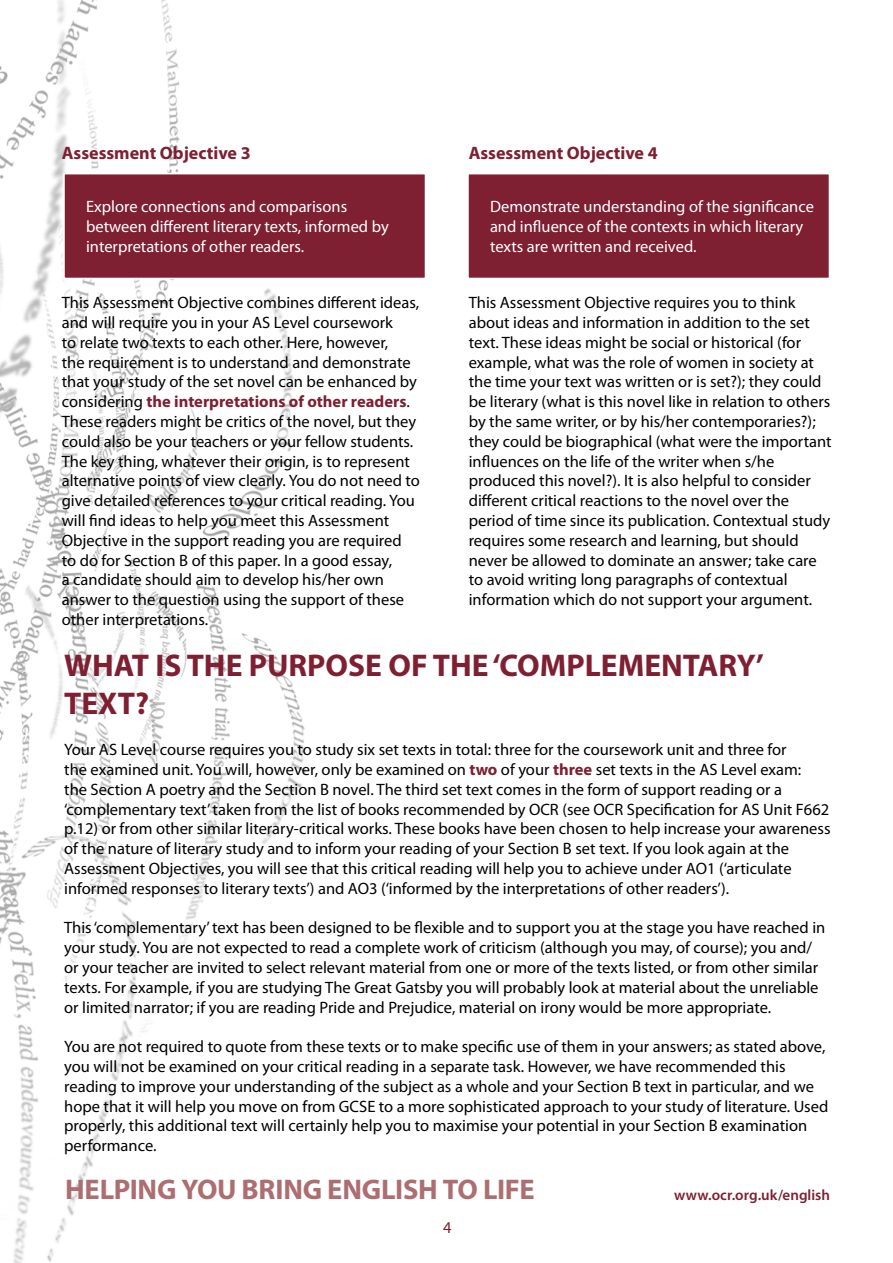
<style>
.page{position:relative;width:893px;height:1263px;background:#fff}
.page>*{position:absolute;margin:0;border:0;box-sizing:border-box;transform-origin:0 0}
.t1{font:700 31.5px/37.8px "Myriad Pro";color:#7e1f32}
.t2{font:700 28.5px "Myriad Pro";letter-spacing:-.01em;color:#ac6e70}
.t3{font:700 18px "Myriad Pro";color:#7e1f32}
.t4{font:16.5px/19.8px "Myriad Pro";color:#000}
.t5{font:16.5px/19.8px "Myriad Pro";color:#fff}
.t6{font:16.5px "Myriad Pro";color:#7e1f32}
.Small_head_10{font:600 15px "Myriad Pro";color:#7e1f32}
.s1{font-weight:700;color:#7e1f32}
</style>
<div class="page">
<img style="left:0;top:0;width:306px;height:1263px">
<div style="left:64px;top:174px;width:361px;height:104px;background:#7e1f32"></div>
<div style="left:63px;top:173px;width:363px;height:106px;border:2px solid #fff"></div>
<div style="left:468px;top:174px;width:361px;height:104px;background:#7e1f32"></div>
<div style="left:467px;top:173px;width:363px;height:106px;border:2px solid #fff"></div>
<p class="t3" style="left:62px;top:141px;width:190px">Assessment Objective 3</p>
<p class="t5" style="left:86px;top:197px;width:304px">Explore connections and comparisons between different literary texts, informed by interpretations of other readers.</p>
<p class="t4" style="left:62px;top:293px;width:359px">This Assessment Objective combines different ideas, and will require you in your AS Level coursework<br>to relate two texts to each other. Here, however,<br>the requirement is to understand and demonstrate that your study of the set novel can be enhanced by considering <span class="s1">the interpretations of other readers</span>.<br>These readers might be critics of the novel, but they could also be your teachers or your fellow students.<br>The key thing, whatever their origin, is to represent</p>
<p class="t4" style="left:62px;top:471px;width:360px">alternative points of view clearly. You do not need to</p>
<p class="t4" style="left:62px;top:491px;width:355px">give detailed references to your critical reading. You will find ideas to help you meet this Assessment Objective in the support reading you are required to do for Section B of this paper. In a good essay,<br>a candidate should aim to develop his/her own answer to the question using the support of these other interpretations.</p>
<p class="t3" style="left:469px;top:141px;width:190px">Assessment Objective 4</p>
<p class="t5" style="left:490px;top:197px;width:325px">Demonstrate understanding of the significance and influence of the contexts in which literary texts are written and received.</p>
<p class="t4" style="left:469px;top:293px;width:363px">This Assessment Objective requires you to think about ideas and information in addition to the set text. These ideas might be social or historical (for example, what was the role of women in society at the time your text was written or is set?); they could be literary (what is this novel like in relation to others by the same writer, or by his/her contemporaries?);</p>
<p class="t4" style="left:469px;top:431px;width:364px">they could be biographical (what were the important influences on the life of the writer when s/he</p>
<p class="t4" style="left:469px;top:471px;width:363px">produced this novel?). It is also helpful to consider different critical reactions to the novel over the period of time since its publication. Contextual study requires some research and learning, but should never be allowed to dominate an answer; take care to avoid writing long paragraphs of contextual information which do not support your argument.</p>
<p class="t1" style="left:64px;top:646px;width:701px">WHAT IS THE PURPOSE OF THE ‘COMPLEMENTARY’<br>TEXT?</p>
<p class="t4" style="left:64px;top:739px;width:768px">Your AS Level course requires you to study six set texts in total: three for the coursework unit and three for<br>the examined unit. You will, however, only be examined on <span class="s1">two</span> of your <span class="s1">three</span> set texts in the AS Level exam:<br>the Section A poetry and the Section B novel. The third set text comes in the form of support reading or a ‘complementary text’ taken from the list of books recommended by OCR (see OCR Specification for AS Unit F662 p.12) or from other similar literary-critical works. These books have been chosen to help increase your awareness of the nature of literary study and to inform your reading of your Section B set text. If you look again at the Assessment Objectives, you will see that this critical reading will help you to achieve under AO1 (‘articulate informed responses to literary texts’) and AO3 (‘informed by the interpretations of other readers’).</p>
<p class="t4" style="left:64px;top:918px;width:763px">This ‘complementary’ text has been designed to be flexible and to support you at the stage you have reached in your study. You are not expected to read a complete work of criticism (although you may, of course); you and/ or your teacher are invited to select relevant material from one or more of the texts listed, or from other similar texts. For example, if you are studying The Great Gatsby you will probably look at material about the unreliable or limited narrator; if you are reading Pride and Prejudice, material on irony would be more appropriate.</p>
<p class="t4" style="left:64px;top:1036px;width:766px">You are not required to quote from these texts or to make specific use of them in your answers; as stated above, you will not be examined on your critical reading in a separate task. However, we have recommended this reading to improve your understanding of the subject as a whole and your Section B text in particular, and we hope that it will help you move on from GCSE to a more sophisticated approach to your study of literature. Used properly, this additional text will certainly help you to maximise your potential in your Section B examination performance.</p>
<p class="t2" style="left:65px;top:1171px;width:471px">HELPING YOU BRING ENGLISH TO LIFE</p>
<p class="Small_head_10" style="left:674px;top:1185px;width:158px">www.ocr.org.uk/english</p>
<p class="t6" style="left:443px;top:1217px;width:10px">4</p>
</div>
